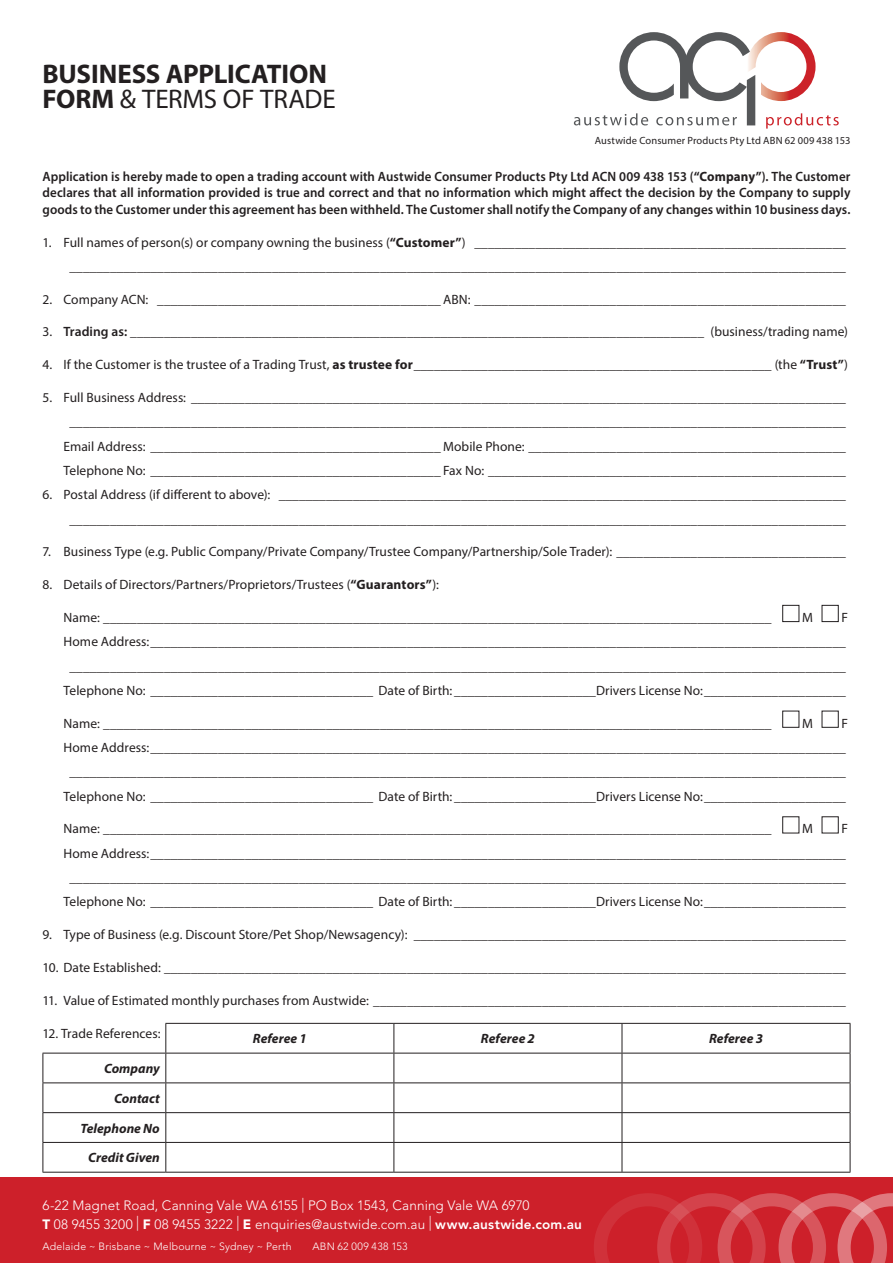
<style>
.page{position:relative;width:893px;height:1263px;background:#fff}
.page>*{position:absolute;margin:0;border:0;box-sizing:border-box;transform-origin:0 0}
.t1{font:700 27px/25.5px "Myriad Pro";letter-spacing:-.01em;color:#231f20}
.t2{font:13.5px/24.3px "Myriad Pro";letter-spacing:.005em;color:#231f20;text-align:right}
.t3{font:600 13.5px/16.2px "Myriad Pro";letter-spacing:.005em;color:#231f20;text-align:justify;scale:.96 1}
.t4{font:300 13.5px/18.8px "Avenir LT Std";letter-spacing:.01em;color:#fff}
.t5{font:italic 700 13.5px "Myriad Pro";color:#231f20}
.t6{font:300 10.5px "Avenir LT Std";letter-spacing:.02em;color:#fff}
.t7{font:10.5px "Myriad Pro";letter-spacing:.015em;color:#231f20}
.s1{font-weight:400}
.s2{font-weight:700}
.s3{font-weight:600}
.s4{font-size:14.85px}
.s5{font-weight:900}
.s6{font-weight:800}
</style>
<div class="page">
<div style="left:0;top:1178px;width:893px;height:85px;background:#cd202a"></div>
<div style="left:782px;top:605px;width:17px;height:17px;border:1px solid #231f20"></div>
<div style="left:822px;top:605px;width:17px;height:17px;border:1px solid #231f20"></div>
<div style="left:782px;top:711px;width:17px;height:17px;border:1px solid #231f20"></div>
<div style="left:822px;top:711px;width:17px;height:17px;border:1px solid #231f20"></div>
<div style="left:782px;top:816px;width:17px;height:17px;border:1px solid #231f20"></div>
<div style="left:822px;top:816px;width:17px;height:17px;border:1px solid #231f20"></div>
<svg style="left:594px;top:1193px;width:299px;height:70px"></svg>
<svg style="left:574px;top:32px;width:265px;height:97px"></svg>
<hr style="left:165px;top:1023px;width:229px;height:1px;background:#231f20">
<hr style="left:394px;top:1023px;width:228px;height:1px;background:#231f20">
<hr style="left:622px;top:1023px;width:228px;height:1px;background:#231f20">
<hr style="left:43px;top:1053px;width:123px;height:1px;background:#231f20">
<hr style="left:166px;top:1053px;width:228px;height:1px;background:#231f20">
<hr style="left:394px;top:1053px;width:228px;height:1px;background:#231f20">
<hr style="left:622px;top:1053px;width:228px;height:1px;background:#231f20">
<hr style="left:43px;top:1082px;width:123px;height:1px;background:#231f20">
<hr style="left:166px;top:1082px;width:228px;height:1px;background:#231f20">
<hr style="left:394px;top:1082px;width:228px;height:1px;background:#231f20">
<hr style="left:622px;top:1082px;width:228px;height:1px;background:#231f20">
<hr style="left:43px;top:1112px;width:123px;height:1px;background:#231f20">
<hr style="left:166px;top:1112px;width:228px;height:1px;background:#231f20">
<hr style="left:394px;top:1112px;width:228px;height:1px;background:#231f20">
<hr style="left:622px;top:1112px;width:228px;height:1px;background:#231f20">
<hr style="left:43px;top:1142px;width:123px;height:1px;background:#231f20">
<svg style="left:43px;top:1053px;width:1px;height:119px"></svg>
<hr style="left:166px;top:1142px;width:228px;height:1px;background:#231f20">
<svg style="left:165px;top:1024px;width:1px;height:148px"></svg>
<hr style="left:394px;top:1142px;width:228px;height:1px;background:#231f20">
<svg style="left:394px;top:1024px;width:1px;height:148px"></svg>
<hr style="left:622px;top:1142px;width:228px;height:1px;background:#231f20">
<svg style="left:622px;top:1024px;width:1px;height:148px"></svg>
<svg style="left:850px;top:1024px;width:1px;height:148px"></svg>
<hr style="left:43px;top:1172px;width:123px;height:1px;background:#231f20">
<hr style="left:166px;top:1172px;width:228px;height:1px;background:#231f20">
<hr style="left:394px;top:1172px;width:228px;height:1px;background:#231f20">
<hr style="left:622px;top:1172px;width:228px;height:1px;background:#231f20">
<h1 class="t1" style="left:43px;top:60px;width:295px">BUSINESS APPLICATION<br>FORM <span class="s1">&amp; TERMS OF TRADE</span></h1>
<p class="t7" style="left:595px;top:134px;width:257px">Austwide Consumer Products Pty Ltd ABN 62 009 438 153</p>
<p class="t3" style="left:43px;top:168px;width:843px">Application is hereby made to open a trading account with Austwide Consumer Products Pty Ltd ACN 009 438 153 (<span class="s2">“Company”</span>). The Customer declares that all information provided is true and correct and that no information which might affect the decision by the Company to supply goods to the Customer under this agreement has been withheld. The Customer shall notify the Company of any changes within 10 business days.</p>
<p class="t2" style="left:43px;top:230px;width:805px">1. Full names of person(s) or company owning the business (<span class="s2">“Customer”</span>) _______________________________________________________ ___________________________________________________________________________________________________________________</p>
<p class="t2" style="left:43px;top:287px;width:805px">2. Company ACN: __________________________________________ ABN: _______________________________________________________</p>
<p class="t2" style="left:43px;top:319px;width:807px">3. <span class="s3">Trading as:</span> _____________________________________________________________________________________ (business/trading name)</p>
<p class="t2" style="left:43px;top:352px;width:807px">4. If the Customer is the trustee of a Trading Trust, <span class="s2">as trustee for</span>_____________________________________________________ (the <span class="s2">“Trust”</span>)</p>
<p class="t2" style="left:43px;top:385px;width:805px">5. Full Business Address: _________________________________________________________________________________________________ ___________________________________________________________________________________________________________________ Email Address: ___________________________________________ Mobile Phone: _______________________________________________ Telephone No: ___________________________________________ Fax No: _____________________________________________________</p>
<p class="t2" style="left:43px;top:482px;width:805px">6. Postal Address (if different to above): ____________________________________________________________________________________ ___________________________________________________________________________________________________________________</p>
<p class="t2" style="left:43px;top:539px;width:805px">7. Business Type (e.g. Public Company/Private Company/Trustee Company/Partnership/Sole Trader): __________________________________</p>
<p class="t2" style="left:43px;top:572px;width:398px">8. Details of Directors/Partners/Proprietors/Trustees (<span class="s2">“Guarantors”</span>):</p>
<p class="t2" style="left:64px;top:605px;width:710px">Name: ___________________________________________________________________________________________________</p>
<p class="t2" style="left:802px;top:605px;width:12px">M</p>
<p class="t2" style="left:64px;top:605px;width:786px">F<br>Home Address:_______________________________________________________________________________________________________ ___________________________________________________________________________________________________________________ Telephone No: _________________________________ Date of Birth: _____________________Drivers License No:_____________________</p>
<p class="t2" style="left:64px;top:711px;width:709px">Name: ___________________________________________________________________________________________________</p>
<p class="t2" style="left:802px;top:711px;width:12px">M</p>
<p class="t2" style="left:64px;top:711px;width:786px">F<br>Home Address:_______________________________________________________________________________________________________ ___________________________________________________________________________________________________________________ Telephone No: _________________________________ Date of Birth: _____________________Drivers License No:_____________________</p>
<p class="t2" style="left:64px;top:816px;width:709px">Name: ___________________________________________________________________________________________________</p>
<p class="t2" style="left:802px;top:816px;width:12px">M</p>
<p class="t2" style="left:64px;top:816px;width:786px">F<br>Home Address:_______________________________________________________________________________________________________ ___________________________________________________________________________________________________________________ Telephone No: _________________________________ Date of Birth: _____________________Drivers License No:_____________________</p>
<p class="t2" style="left:43px;top:922px;width:805px">9. Type of Business (e.g. Discount Store/Pet Shop/Newsagency): ________________________________________________________________</p>
<p class="t2" style="left:43px;top:955px;width:805px">10. Date Established: _____________________________________________________________________________________________________</p>
<p class="t2" style="left:43px;top:988px;width:805px">11. Value of Estimated monthly purchases from Austwide: ______________________________________________________________________</p>
<p class="t2" style="left:43px;top:1021px;width:120px">12. Trade References:</p>
<p class="t5" style="left:253px;top:1030px;width:55px">Referee 1</p>
<p class="t5" style="left:481px;top:1030px;width:55px">Referee 2</p>
<p class="t5" style="left:709px;top:1030px;width:55px">Referee 3</p>
<p class="t5" style="left:104px;top:1060px;width:57px">Company</p>
<p class="t5" style="left:114px;top:1089px;width:47px">Contact</p>
<p class="t5" style="left:80px;top:1119px;width:81px">Telephone No</p>
<p class="t5" style="left:88px;top:1149px;width:73px">Credit Given</p>
<p class="t4" style="left:43px;top:1196px;width:541px">6-22 Magnet Road, Canning Vale WA 6155 <span class="s4">|</span> PO Box 1543, Canning Vale WA 6970<br><span class="s5">T</span> 08 9455 3200 <span class="s4">|</span> <span class="s5">F</span> 08 9455 3222 <span class="s4">|</span> <span class="s5">E</span> enquiries@austwide.com.au <span class="s4">|</span> <span class="s6">www.austwide.com.au</span></p>
<p class="t6" style="left:43px;top:1240px;width:251px">Adelaide ~ Brisbane ~ Melbourne ~ Sydney ~ Perth</p>
<p class="t6" style="left:313px;top:1240px;width:97px">ABN 62 009 438 153</p>
</div>
